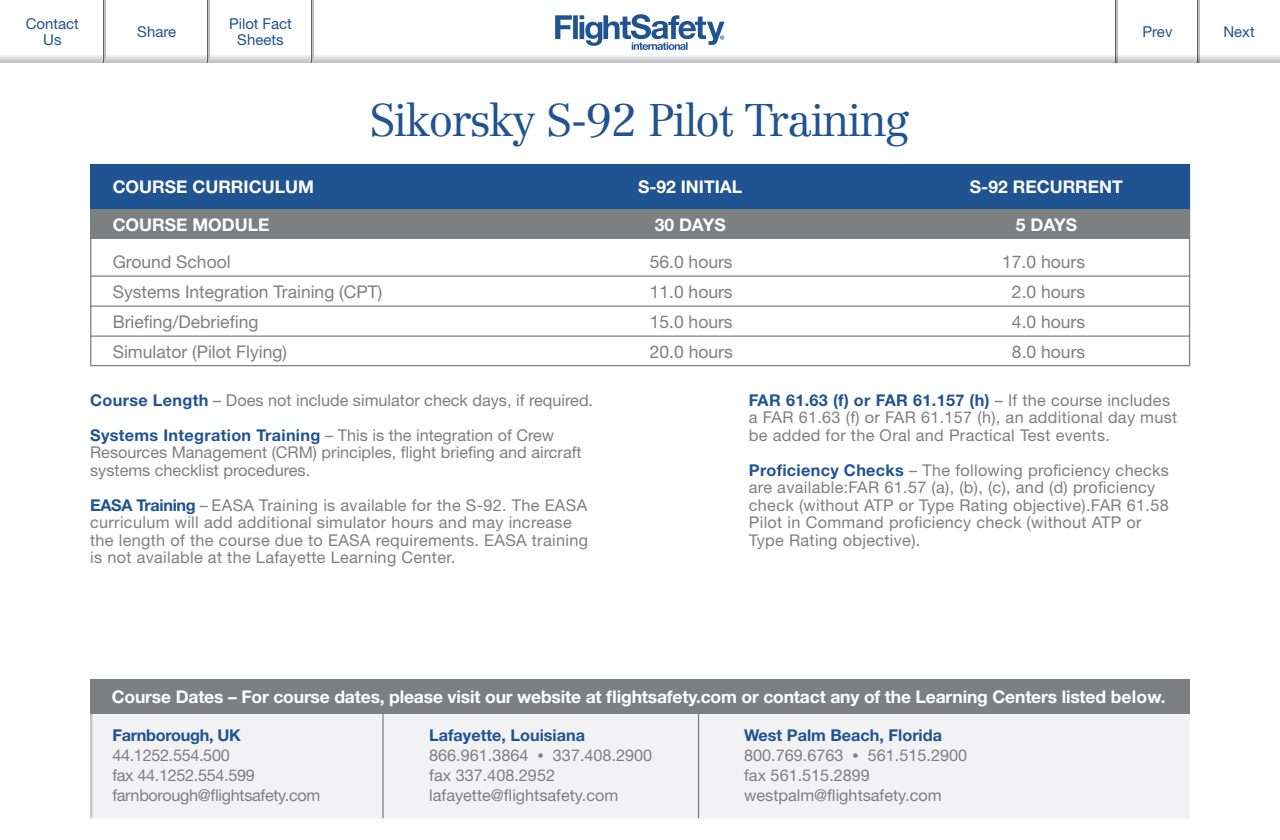
<style>
.page{position:relative;width:1280px;height:840px;background:#fff}
.page>*{position:absolute;margin:0;border:0;box-sizing:border-box;transform-origin:0 0}
.t1{font:300 45px "Centennial";letter-spacing:-.04em;color:#205392}
.t2{font:700 17.5px "Helvetica Neue";letter-spacing:-.01em;color:#fff}
.t3{font:17.5px "Helvetica Neue";color:#7e7f81}
.t4{font:16.25px/17.5px "Helvetica Neue";letter-spacing:.02em;color:#7e7f81}
.t5{font:16.25px/20px "Helvetica Neue";color:#7e7f81}
.t6{font:16.25px/20px "Helvetica Neue";letter-spacing:-.02em;color:#7e7f81}
.t7{font:700 16.25px "Helvetica Neue";letter-spacing:-.02em;color:#205392}
.t8{font:15px/16.2px "Helvetica Neue";color:#205392;text-align:center}
.s1{font-weight:700;color:#205392}
.s2{font-size:12.5px}
</style>
<div class="page">
<hr style="left:1197px;top:0;width:1px;height:62px;background:#636363">
<hr style="left:1198px;top:0;width:2px;height:62px;background:#bfbfbf">
<hr style="left:1115px;top:0;width:2px;height:62px;background:#636363">
<hr style="left:1117px;top:0;width:1px;height:62px;background:#bfbfbf">
<svg style="left:555px;top:14px;width:170px;height:36px"></svg>
<svg style="left:0;top:54px;width:1280px;height:8px"></svg>
<hr style="left:104px;top:0;width:1px;height:62px;background:#636363">
<hr style="left:105px;top:0;width:1px;height:62px;background:#bfbfbf">
<hr style="left:207px;top:0;width:2px;height:62px;background:#636363">
<hr style="left:209px;top:0;width:1px;height:62px;background:#bfbfbf">
<hr style="left:311px;top:0;width:1px;height:62px;background:#636363">
<hr style="left:312px;top:0;width:2px;height:62px;background:#bfbfbf">
<hr style="left:382px;top:712px;width:2px;height:106px;background:#7e7f81">
<div style="left:90px;top:679px;width:1100px;height:35px;background:#7e7f81"></div>
<hr style="left:698px;top:712px;width:1px;height:106px;background:#7e7f81">
<div style="left:90px;top:164px;width:1100px;height:45px;background:#205392"></div>
<div style="left:90px;top:209px;width:1100px;height:30px;background:#7e7f81"></div>
<hr style="left:90px;top:276px;width:1100px;height:1px;background:#7e7f81">
<hr style="left:90px;top:306px;width:1100px;height:1px;background:#7e7f81">
<hr style="left:90px;top:336px;width:1100px;height:1px;background:#7e7f81">
<p class="t8" style="left:26px;top:15px;width:55px">Contact<br>Us</p>
<p class="t8" style="left:137px;top:23px;width:40px">Share</p>
<p class="t8" style="left:229px;top:15px;width:64px">Pilot Fact<br>Sheets</p>
<p class="t8" style="left:1143px;top:23px;width:32px">Prev</p>
<p class="t8" style="left:1223px;top:23px;width:33px">Next</p>
<h1 class="t1" style="left:370px;top:93px;width:541px">Sikorsky S-92 Pilot Training</h1>
<p class="t2" style="left:113px;top:176px;width:203px">COURSE CURRICULUM</p>
<p class="t2" style="left:638px;top:176px;width:106px">S-92 INITIAL</p>
<p class="t2" style="left:970px;top:176px;width:154px">S-92 RECURRENT</p>
<p class="t2" style="left:113px;top:213px;width:158px">COURSE MODULE</p>
<p class="t2" style="left:655px;top:213px;width:73px">30 DAYS</p>
<p class="t2" style="left:1016px;top:213px;width:63px">5 DAYS</p>
<p class="t3" style="left:113px;top:251px;width:119px">Ground School</p>
<p class="t3" style="left:650px;top:251px;width:85px">56.0 hours</p>
<p class="t3" style="left:1002px;top:251px;width:85px">17.0 hours</p>
<p class="t3" style="left:113px;top:281px;width:271px">Systems Integration Training (CPT)</p>
<p class="t3" style="left:650px;top:281px;width:85px">11.0 hours</p>
<p class="t3" style="left:1012px;top:281px;width:75px">2.0 hours</p>
<p class="t3" style="left:113px;top:311px;width:147px">Briefing/Debriefing</p>
<p class="t3" style="left:650px;top:311px;width:85px">15.0 hours</p>
<p class="t3" style="left:1012px;top:311px;width:75px">4.0 hours</p>
<p class="t3" style="left:113px;top:341px;width:176px">Simulator (Pilot Flying)</p>
<p class="t3" style="left:650px;top:341px;width:85px">20.0 hours</p>
<p class="t3" style="left:1012px;top:341px;width:75px">8.0 hours</p>
<p class="t5" style="left:90px;top:382px;width:505px;line-height:35px"><span class="s1">Course Length</span> – Does not include simulator check days, if required.<br><span class="s1">Systems Integration Training</span> – This is the integration of Crew</p>
<p class="t5" style="left:90px;top:444px;width:493px;line-height:17.5px">Resources Management (CRM) principles, flight briefing and aircraft systems checklist procedures.</p>
<p class="t4" style="left:90px;top:496px;width:499px"><span class="s1">EASA Training</span> – EASA Training is available for the S-92. The EASA curriculum will add additional simulator hours and may increase the length of the course due to EASA requirements. EASA training is not available at the Lafayette Learning Center.</p>
<p class="t4" style="left:749px;top:391px;width:430px"><span class="s1">FAR 61.63 (f) or FAR 61.157 (h)</span> – If the course includes a FAR 61.63 (f) or FAR 61.157 (h), an additional day must be added for the Oral and Practical Test events.</p>
<p class="t4" style="left:749px;top:461px;width:422px"><span class="s1">Proficiency Checks</span> – The following proficiency checks are available:FAR 61.57 (a), (b), (c), and (d) proficiency check (without ATP or Type Rating objective).FAR 61.58<br>Pilot in Command proficiency check (without ATP or Type Rating objective).</p>
<p class="t2" style="left:112px;top:686px;width:1055px">Course Dates – For course dates, please visit our website at flightsafety.com or contact any of the Learning Centers listed below.</p>
<p class="t7" style="left:112px;top:725px;width:130px">Farnborough, UK</p>
<p class="t6" style="left:112px;top:745px;width:209px">44.1252.554.500<br>fax 44.1252.554.599 farnborough@flightsafety.com</p>
<p class="t5" style="left:744px;top:725px;width:225px"><span class="s1">West Palm Beach, Florida<br></span>800.769.6763 <span class="s2">•</span> 561.515.2900 fax 561.515.2899 westpalm@flightsafety.com</p>
<p class="t5" style="left:429px;top:725px;width:225px"><span class="s1">Lafayette, Louisiana<br></span>866.961.3864 <span class="s2">•</span> 337.408.2900 fax 337.408.2952 lafayette@flightsafety.com</p>
</div>
